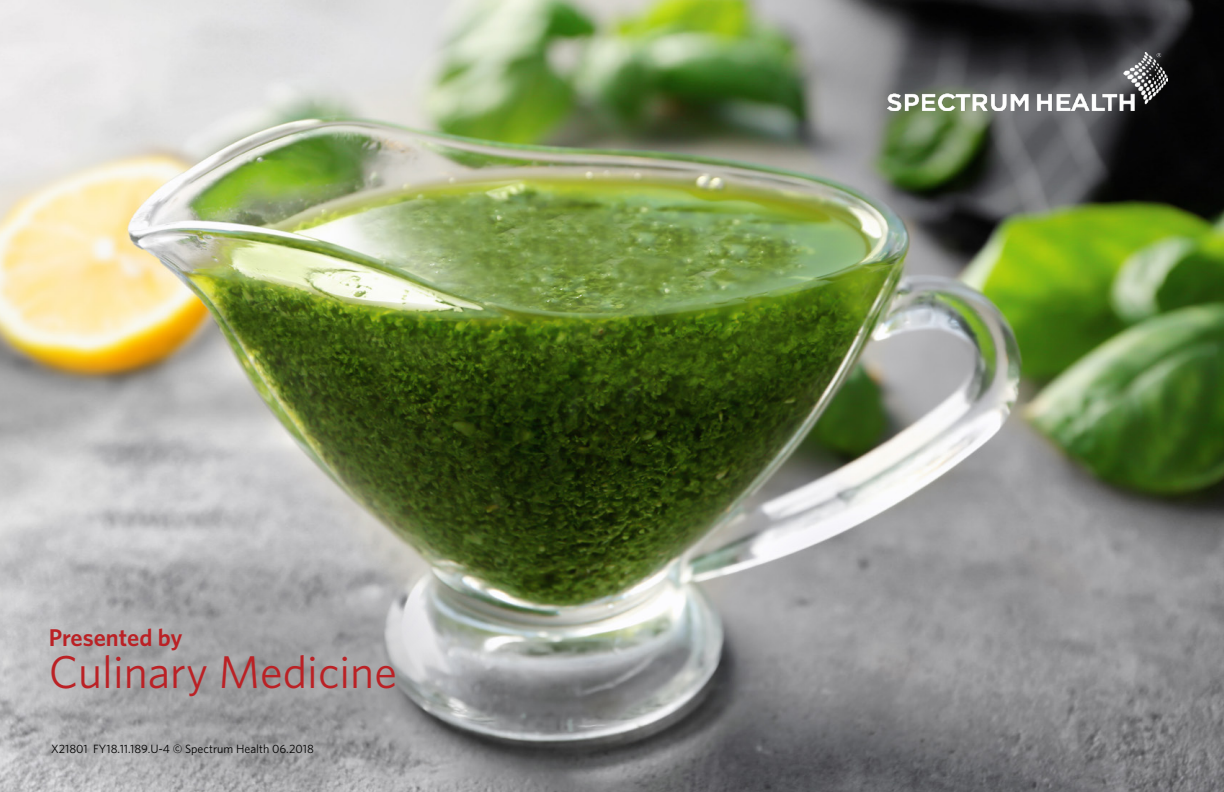
<style>
.page{position:relative;width:1224px;height:792px;background:#fff}
.page>*{position:absolute;margin:0;border:0;box-sizing:border-box;transform-origin:0 0}
.t1{font:46px "Whitney";color:#bb2125}
.t2{font:600 24.2px "Whitney";color:#bb2125}
.t3{font:12px "Whitney";color:#000}
</style>
<div class="page">
<img style="left:0;top:0;width:1224px;height:792px">
<svg style="left:0;top:534px;width:504px;height:258px;background:#a9aaaa"></svg>
<img style="left:763px;top:0;width:461px;height:247px">
<img style="left:887px;top:52px;width:281px;height:58px">
<h2 class="t2" style="left:49px;top:621px;width:135px">Presented by</h2>
<h1 class="t1" style="left:49px;top:641px;width:350px">Culinary Medicine</h1>
<p class="t3" style="left:51px;top:740px;width:264px">X21801 FY18.11.189.U-4 © Spectrum Health 06.2018</p>
</div>
